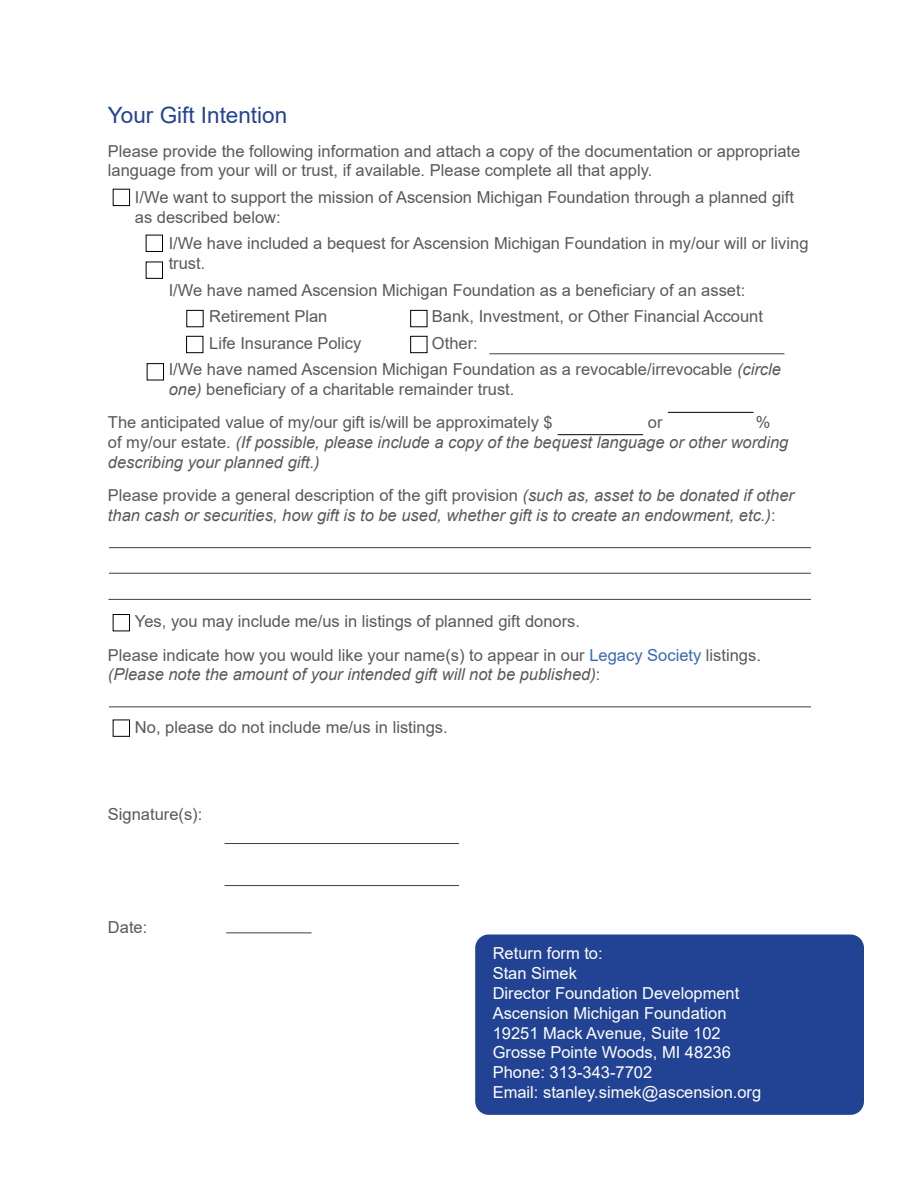
<style>
.page{position:relative;width:918px;height:1188px;background:#fff}
.page>*{position:absolute;margin:0;border:0;box-sizing:border-box;transform-origin:0 0}
.t1{font:22.5px "Arial";color:#224293}
.t2{font:16.5px/19.8px "Arial";color:#58595b}
.t3{font:italic 16.5px/19.8px "Arial";color:#58595b}
.t4{font:16.5px/19.8px "Arial";color:#fff}
.s1{font-style:italic}
.s2{font-style:normal}
.s3{color:#386ab3}
</style>
<div class="page">
<div style="left:475px;top:934px;width:389px;height:181px;background:#224293;border-radius:14px"></div>
<hr style="left:668px;top:412px;width:86px;height:1px;background:#000">
<div style="left:113px;top:189px;width:17px;height:17px;border:1px solid #000"></div>
<div style="left:146px;top:235px;width:17px;height:17px;border:1px solid #000"></div>
<div style="left:146px;top:262px;width:17px;height:17px;border:1px solid #000"></div>
<div style="left:113px;top:614px;width:17px;height:17px;border:1px solid #000"></div>
<div style="left:113px;top:720px;width:17px;height:17px;border:1px solid #000"></div>
<div style="left:410px;top:310px;width:17px;height:17px;border:1px solid #000"></div>
<div style="left:410px;top:336px;width:17px;height:17px;border:1px solid #000"></div>
<hr style="left:489px;top:353px;width:295px;height:1px;background:#414042">
<hr style="left:558px;top:434px;width:85px;height:1px;background:#000">
<div style="left:186px;top:336px;width:17px;height:17px;border:1px solid #000"></div>
<div style="left:147px;top:363px;width:17px;height:17px;border:1px solid #000"></div>
<hr style="left:109px;top:547px;width:702px;height:1px;background:#414042">
<hr style="left:108px;top:599px;width:703px;height:1px;background:#414042">
<hr style="left:109px;top:573px;width:702px;height:1px;background:#414042">
<hr style="left:109px;top:706px;width:702px;height:1px;background:#414042">
<hr style="left:225px;top:843px;width:234px;height:1px;background:#414042">
<hr style="left:225px;top:885px;width:234px;height:1px;background:#414042">
<hr style="left:226px;top:932px;width:86px;height:1px;background:#414042">
<h1 class="t1" style="left:108px;top:100px;width:181px">Your Gift Intention</h1>
<p class="t2" style="left:108px;top:141px;width:694px">Please provide the following information and attach a copy of the documentation or appropriate language from your will or trust, if available. Please complete all that apply.</p>
<p class="t2" style="left:135px;top:187px;width:661px">I/We want to support the mission of Ascension Michigan Foundation through a planned gift as described below:</p>
<p class="t2" style="left:169px;top:233px;width:641px">I/We have included a bequest for Ascension Michigan Foundation in my/our will or living trust.</p>
<p class="t2" style="left:209px;top:276px;width:538px;line-height:26.5px;text-indent:-41px">I/We have named Ascension Michigan Foundation as a beneficiary of an asset:<br>Retirement Plan</p>
<p class="t2" style="left:432px;top:306px;width:333px">Bank, Investment, or Other Financial Account</p>
<p class="t2" style="left:169px;top:330px;width:614px;line-height:26.5px;text-indent:263px">Other:<br>I/We have named Ascension Michigan Foundation as a revocable/irrevocable <span class="s1">(circle</span></p>
<p class="t2" style="left:108px;top:373px;width:446px;line-height:33.3px;text-indent:61px"><span class="s1">one)</span> beneficiary of a charitable remainder trust.<br>The anticipated value of my/our gift is/will be approximately $</p>
<p class="t2" style="left:209px;top:333px;width:154px">Life Insurance Policy</p>
<p class="t3" style="left:108px;top:413px;width:682px;text-indent:648px"><span class="s2">% of my/our estate.</span> (If possible, please include a copy of the bequest language or other wording describing your planned gift.)</p>
<p class="t3" style="left:108px;top:486px;width:688px"><span class="s2">Please provide a general description of the gift provision</span> (such as, asset to be donated if other than cash or securities, how gift is to be used, whether gift is to create an endowment, etc.)<span class="s2">:</span></p>
<p class="t2" style="left:648px;top:413px;width:16px">or</p>
<p class="t2" style="left:108px;top:605px;width:655px;line-height:33.3px;text-indent:27px">Yes, you may include me/us in listings of planned gift donors.<br>Please indicate how you would like your name(s) to appear in our <span class="s3">Legacy Society</span> listings.</p>
<p class="t3" style="left:108px;top:665px;width:494px">(Please note the amount of your intended gift will not be published)<span class="s2">:</span></p>
<p class="t2" style="left:135px;top:718px;width:314px">No, please do not include me/us in listings.</p>
<p class="t2" style="left:108px;top:804px;width:96px">Signature(s):</p>
<p class="t2" style="left:108px;top:917px;width:41px">Date:</p>
<p class="t4" style="left:493px;top:944px;width:270px">Return form to:<br>Stan Simek<br>Director Foundation Development<br>Ascension Michigan Foundation<br>19251 Mack Avenue, Suite 102<br>Grosse Pointe Woods, MI 48236<br>Phone: 313-343-7702<br>Email: stanley.simek@ascension.org</p>
</div>
